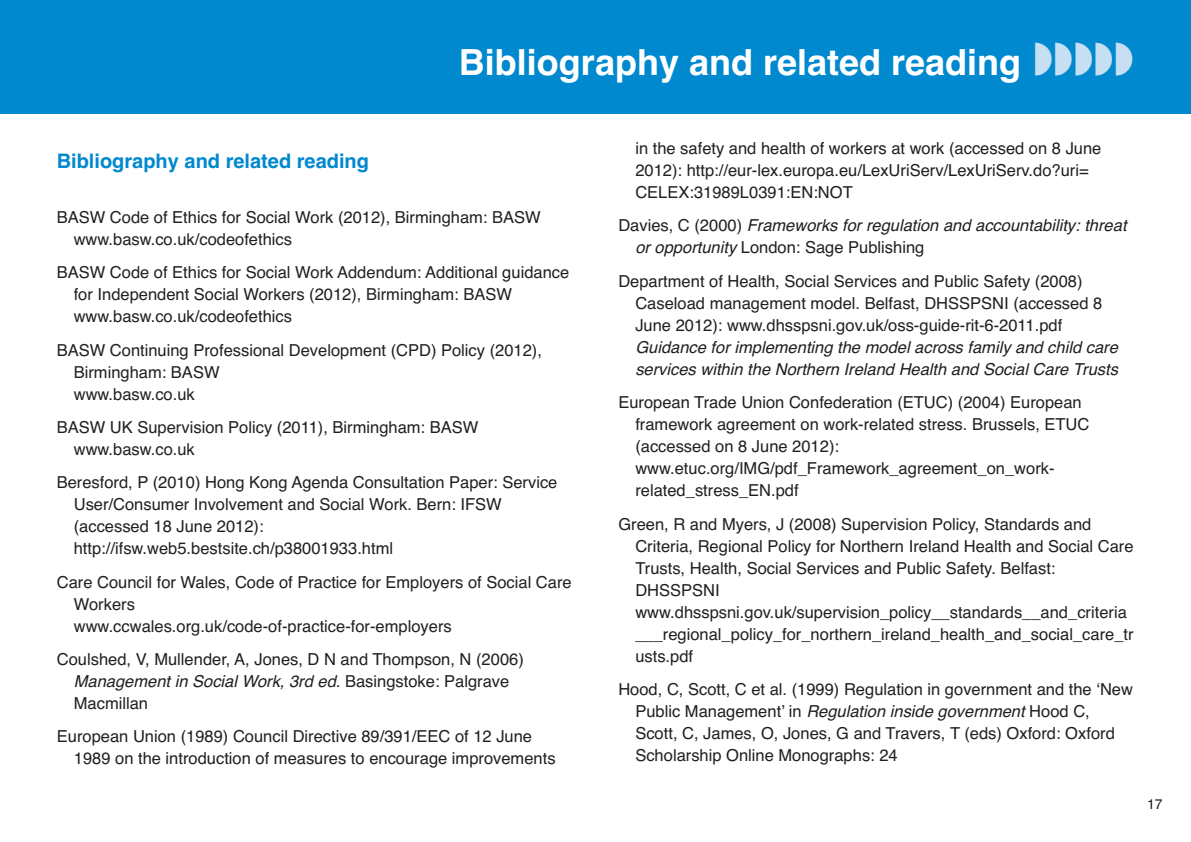
<style>
.page{position:relative;width:1191px;height:842px;background:#fff}
.page>*{position:absolute;margin:0;border:0;box-sizing:border-box;transform-origin:0 0}
.t1{font:700 36px "Helvetica";color:#fff}
.t2{font:700 20px "Helvetica";color:#0089cf}
.t3{font:16.4px/22px "Helvetica";color:#231f20}
.t4{font:italic 16.4px/22px "Helvetica";color:#231f20}
.t5{font:14px "Helvetica";color:#231f20}
.s1{font-style:italic}
.s2{font-style:normal}
</style>
<div class="page">
<div style="left:0;top:0;width:1191px;height:113px;background:#0089cf"></div>
<h1 class="t1" style="left:459px;top:41px;width:564px">Bibliography and related reading</h1>
<p class="t2" style="left:57px;top:149px;width:314px">Bibliography and related reading</p>
<p class="t3" style="left:74px;top:206px;width:468px;text-indent:-17px">BASW Code of Ethics for Social Work (2012), Birmingham: BASW www.basw.co.uk/codeofethics</p>
<p class="t3" style="left:74px;top:262px;width:497px;text-indent:-17px">BASW Code of Ethics for Social Work Addendum: Additional guidance for Independent Social Workers (2012), Birmingham: BASW www.basw.co.uk/codeofethics</p>
<p class="t3" style="left:74px;top:339px;width:470px;text-indent:-17px">BASW Continuing Professional Development (CPD) Policy (2012),<br>Birmingham: BASW<br>www.basw.co.uk</p>
<p class="t3" style="left:74px;top:416px;width:406px;text-indent:-17px">BASW UK Supervision Policy (2011), Birmingham: BASW www.basw.co.uk</p>
<p class="t3" style="left:74px;top:472px;width:485px;text-indent:-17px">Beresford, P (2010) Hong Kong Agenda Consultation Paper: Service User/Consumer Involvement and Social Work. Bern: IFSW (accessed 18 June 2012): http://ifsw.web5.bestsite.ch/p38001933.html</p>
<p class="t3" style="left:74px;top:571px;width:499px;text-indent:-17px">Care Council for Wales, Code of Practice for Employers of Social Care<br>Workers<br>www.ccwales.org.uk/code-of-practice-for-employers</p>
<p class="t3" style="left:74px;top:648px;width:451px;text-indent:-17px">Coulshed, V, Mullender, A, Jones, D N and Thompson, N (2006)<br><span class="s1">Management in Social Work, 3rd ed.</span> Basingstoke: Palgrave<br>Macmillan</p>
<p class="t3" style="left:74px;top:726px;width:483px;text-indent:-17px">European Union (1989) Council Directive 89/391/EEC of 12 June<br>1989 on the introduction of measures to encourage improvements</p>
<p class="t3" style="left:635px;top:137px;width:467px">in the safety and health of workers at work (accessed on 8 June<br>2012): http://eur-lex.europa.eu/LexUriServ/LexUriServ.do?uri=<br>CELEX:31989L0391:EN:NOT</p>
<p class="t4" style="left:635px;top:215px;width:493px;text-indent:-17px"><span class="s2">Davies, C (2000)</span> Frameworks for regulation and accountability: threat or opportunity <span class="s2">London: Sage Publishing</span></p>
<p class="t3" style="left:635px;top:270px;width:468px;text-indent:-17px">Department of Health, Social Services and Public Safety (2008)<br>Caseload management model. Belfast, DHSSPSNI (accessed 8<br>June 2012): www.dhsspsni.gov.uk/oss-guide-rit-6-2011.pdf</p>
<p class="t4" style="left:635px;top:336px;width:484px">Guidance for implementing the model across family and child care services within the Northern Ireland Health and Social Care Trusts</p>
<p class="t3" style="left:635px;top:391px;width:455px;text-indent:-17px">European Trade Union Confederation (ETUC) (2004) European framework agreement on work-related stress. Brussels, ETUC (accessed on 8 June 2012): www.etuc.org/IMG/pdf_Framework_agreement_on_work&shy;related_stress_EN.pdf</p>
<p class="t3" style="left:635px;top:513px;width:500px;text-indent:-17px">Green, R and Myers, J (2008) Supervision Policy, Standards and Criteria, Regional Policy for Northern Ireland Health and Social Care Trusts, Health, Social Services and Public Safety. Belfast:<br>DHSSPSNI www.dhsspsni.gov.uk/supervision_policy__standards__and_criteria ___regional_policy_for_northern_ireland_health_and_social_care_tr usts.pdf</p>
<p class="t3" style="left:635px;top:678px;width:499px;text-indent:-17px">Hood, C, Scott, C et al. (1999) Regulation in government and the ‘New Public Management’ in <span class="s1">Regulation inside government</span> Hood C, Scott, C, James, O, Jones, G and Travers, T (eds) Oxford: Oxford Scholarship Online Monographs: 24</p>
<p class="t5" style="left:1147px;top:795px;width:17px">17</p>
</div>
